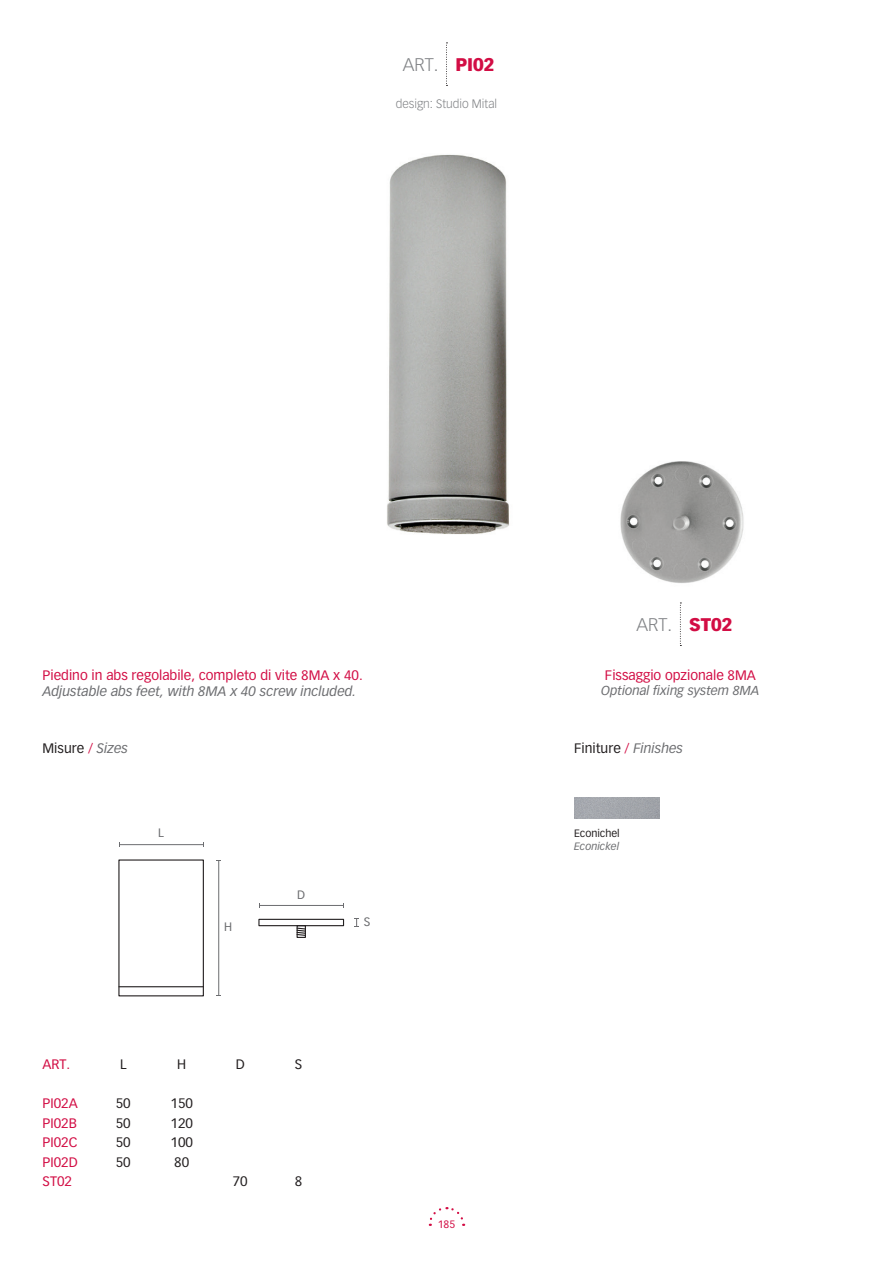
<style>
.page{position:relative;width:893px;height:1263px;background:#fff}
.page>*{position:absolute;margin:0;border:0;box-sizing:border-box;transform-origin:0 0}
.t1{font:300 18px "Vectora LH";color:#808285}
.t2{font:900 18px "Vectora LH";color:#d20d44}
.t3{font:13.5px "Vectora LH";color:#d20d44}
.t4{font:13.5px "Vectora LH";color:#231f20}
.t5{font:italic 13.5px "Vectora LH";color:#6c6d70}
.t6{font:italic 12.75px "Vectora LH";color:#6c6d70}
.t7{font:300 12px "Vectora LH";color:#808285}
.t8{font:12px "Vectora LH";color:#6c6d70}
.t9{font:10.5px "Vectora LH";color:#231f20}
.t10{font:italic 10.5px "Vectora LH";color:#6c6d70}
.t11{font:10.5px "Vectora LH";color:#d20d44}
.s1{color:#d20d44}
.s2{font-style:italic;color:#6c6d70}
</style>
<div class="page">
<svg style="left:428px;top:1207px;width:37px;height:19px"></svg>
<div style="left:574px;top:798px;width:85px;height:21px;background:#a3a6ac"></div>
<img style="left:387px;top:154px;width:122px;height:380px">
<svg style="left:446px;top:43px;width:1px;height:43px"></svg>
<div style="left:118px;top:859px;width:86px;height:137px;border:1px solid #231f20"></div>
<hr style="left:119px;top:986px;width:84px;height:1px;background:#231f20">
<div style="left:258px;top:919px;width:86px;height:7px;border:1px solid #231f20"></div>
<div style="left:297px;top:925px;width:9px;height:13px;border:1px solid #231f20"></div>
<svg style="left:296px;top:927px;width:10px;height:9px"></svg>
<hr style="left:119px;top:844px;width:84px;height:1px;background:#6c6d70">
<hr style="left:218px;top:860px;width:1px;height:135px;background:#6c6d70">
<hr style="left:259px;top:905px;width:84px;height:1px;background:#6c6d70">
<svg style="left:354px;top:918px;width:5px;height:9px"></svg>
<img style="left:620px;top:461px;width:124px;height:147px">
<svg style="left:680px;top:603px;width:1px;height:43px"></svg>
<p class="t1" style="left:403px;top:54px;width:37px">ART.</p>
<p class="t2" style="left:455px;top:54px;width:40px">PI02</p>
<p class="t7" style="left:396px;top:97px;width:103px">design: Studio Mital</p>
<p class="t3" style="left:43px;top:667px;width:322px">Piedino in abs regolabile, completo di vite 8MA x 40.</p>
<p class="t5" style="left:43px;top:684px;width:315px">Adjustable abs feet, with 8MA x 40 screw included.</p>
<p class="t4" style="left:43px;top:740px;width:87px">Misure <span class="s1">/</span> <span class="s2">Sizes</span></p>
<p class="t8" style="left:158px;top:825px;width:7px">L</p>
<p class="t8" style="left:224px;top:919px;width:10px">H</p>
<p class="t8" style="left:297px;top:887px;width:10px">D</p>
<p class="t3" style="left:43px;top:1056px;width:29px">ART.</p>
<p class="t3" style="left:43px;top:1095px;width:37px">PI02A</p>
<p class="t3" style="left:43px;top:1115px;width:36px">PI02B</p>
<p class="t3" style="left:43px;top:1134px;width:37px">PI02C</p>
<p class="t3" style="left:43px;top:1154px;width:37px">PI02D</p>
<p class="t3" style="left:43px;top:1173px;width:31px">ST02</p>
<p class="t4" style="left:120px;top:1056px;width:8px">L</p>
<p class="t4" style="left:116px;top:1095px;width:17px">50</p>
<p class="t4" style="left:116px;top:1115px;width:17px">50</p>
<p class="t4" style="left:116px;top:1134px;width:17px">50</p>
<p class="t4" style="left:116px;top:1154px;width:17px">50</p>
<p class="t4" style="left:177px;top:1056px;width:11px">H</p>
<p class="t4" style="left:171px;top:1095px;width:24px">150</p>
<p class="t4" style="left:171px;top:1115px;width:24px">120</p>
<p class="t4" style="left:171px;top:1134px;width:24px">100</p>
<p class="t4" style="left:174px;top:1154px;width:17px">80</p>
<p class="t4" style="left:236px;top:1056px;width:11px">D</p>
<p class="t4" style="left:233px;top:1173px;width:17px">70</p>
<p class="t4" style="left:295px;top:1056px;width:9px">S</p>
<p class="t4" style="left:295px;top:1173px;width:9px">8</p>
<p class="t8" style="left:364px;top:915px;width:8px">S</p>
<p class="t11" style="left:438px;top:1218px;width:19px">185</p>
<p class="t1" style="left:637px;top:614px;width:37px">ART.</p>
<p class="t2" style="left:689px;top:614px;width:45px">ST02</p>
<p class="t3" style="left:605px;top:667px;width:153px">Fissaggio opzionale 8MA</p>
<p class="t6" style="left:601px;top:683px;width:160px">Optional fixing system 8MA</p>
<p class="t4" style="left:574px;top:740px;width:111px">Finiture <span class="s1">/</span> <span class="s2">Finishes</span></p>
<p class="t9" style="left:574px;top:827px;width:47px">Econichel</p>
<p class="t10" style="left:574px;top:840px;width:47px">Econickel</p>
</div>
